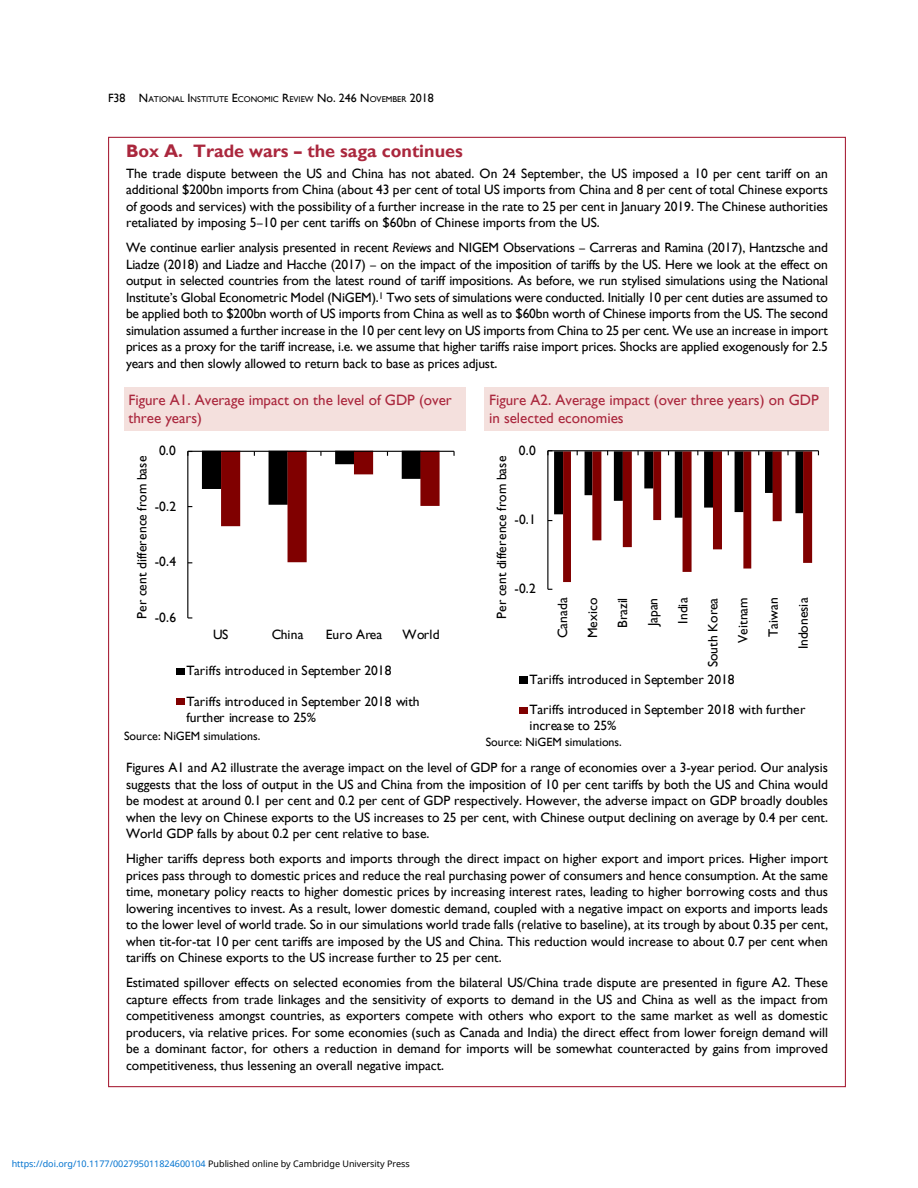
<style>
.page{position:relative;width:918px;height:1188px;background:#fff}
.page>*{position:absolute;margin:0;border:0;box-sizing:border-box;transform-origin:0 0}
.t1{font:700 18px "Gill Sans";color:#aa273d}
.t2{font:15px/18px "Gill Sans";color:#aa273d}
.t3{font:13.5px/16.5px "Gill Sans";color:#000;text-align:justify}
.t4{font:13.5px "Gill Sans";letter-spacing:.02em;color:#000}
.t5{font:12px "Gill Sans";color:#000}
.t6{font:9px "Noto Sans";color:#0172cf}
.t7{font:8.4px "Gill Sans";color:#000}
.s1{font-size:12px}
.s2{font-style:italic}
.s3{color:#000}
</style>
<div class="page">
<div style="left:124px;top:387px;width:342px;height:43px;background:#f4e0dd"></div>
<hr style="left:187px;top:451px;width:1px;height:167px;background:#000">
<hr style="left:188px;top:451px;width:266px;height:1px;background:#000">
<svg style="left:187px;top:451px;width:5px;height:5px"></svg>
<svg style="left:202px;top:451px;width:238px;height:111px"></svg>
<div style="left:176px;top:668px;width:8px;height:7px;background:#000"></div>
<div style="left:176px;top:698px;width:8px;height:7px;background:#800000"></div>
<div style="left:485px;top:387px;width:344px;height:43px;background:#f4e0dd"></div>
<hr style="left:547px;top:451px;width:1px;height:138px;background:#000">
<hr style="left:548px;top:450px;width:270px;height:1px;background:#000">
<svg style="left:547px;top:450px;width:265px;height:132px"></svg>
<div style="left:519px;top:677px;width:8px;height:7px;background:#000"></div>
<div style="left:519px;top:707px;width:8px;height:6px;background:#800000"></div>
<p class="t7" style="left:108px;top:94px;width:327px"><span class="s1">F38</span> <span class="s1">N</span>ATIONAL <span class="s1">I</span> NSTITUTE <span class="s1">E</span>CONOMIC <span class="s1">R</span>EVIEW <span class="s1">No. 246</span> <span class="s1">N</span>OVEMBER <span class="s1">2018</span></p>
<h1 class="t1" style="left:126px;top:140px;width:338px">Box A. Trade wars – the saga continues</h1>
<p class="t3" style="left:126px;top:165px;width:703px">The trade dispute between the US and China has not abated. On 24 September, the US imposed a 10 per cent tariff on an additional $200bn imports from China (about 43 per cent of total US imports from China and 8 per cent of total Chinese exports of goods and services) with the possibility of a further increase in the rate to 25 per cent in January 2019. The Chinese authorities retaliated by imposing 5–10 per cent tariffs on $60bn of Chinese imports from the US.</p>
<p class="t3" style="left:126px;top:239px;width:704px">We continue earlier analysis presented in recent <span class="s2">Reviews</span> and NIGEM Observations – Carreras and Ramina (2017), Hantzsche and Liadze (2018) and Liadze and Hacche (2017) – on the impact of the imposition of tariffs by the US. Here we look at the effect on output in selected countries from the latest round of tariff impositions. As before, we run stylised simulations using the National Institute’s Global Econometric Model (NiGEM).<sup>1</sup> Two sets of simulations were conducted. Initially 10 per cent duties are assumed to be applied both to $200bn worth of US imports from China as well as to $60bn worth of Chinese imports from the US. The second simulation assumed a further increase in the 10 per cent levy on US imports from China to 25 per cent. We use an increase in import prices as a proxy for the tariff increase, i.e. we assume that higher tariffs raise import prices. Shocks are applied exogenously for 2.5 years and then slowly allowed to return back to base as prices adjust.</p>
<p class="t2" style="left:128px;top:391px;width:325px">Figure A1. Average impact on the level of GDP (over three years)</p>
<p class="t4" style="left:134px;top:619px;width:165px;rotate:-90deg">Per cent difference from base</p>
<p class="t3" style="left:159px;top:442px;width:18px">0.0</p>
<p class="t3" style="left:155px;top:498px;width:23px">-0.2</p>
<p class="t3" style="left:155px;top:554px;width:23px">-0.4</p>
<p class="t3" style="left:155px;top:609px;width:23px">-0.6</p>
<p class="t3" style="left:213px;top:626px;width:17px">US</p>
<p class="t3" style="left:272px;top:626px;width:33px">China</p>
<p class="t3" style="left:326px;top:626px;width:58px">Euro Area</p>
<p class="t3" style="left:402px;top:626px;width:39px">World</p>
<p class="t3" style="left:186px;top:662px;width:207px">Tariffs introduced in September 2018</p>
<p class="t3" style="left:186px;top:693px;width:235px">Tariffs introduced in September 2018 with further increase to 25%</p>
<p class="t5" style="left:124px;top:729px;width:138px">Source: NiGEM simulations.</p>
<p class="t2" style="left:489px;top:391px;width:331px">Figure A2. Average impact (over three years) on GDP in selected economies</p>
<p class="t4" style="left:494px;top:619px;width:165px;rotate:-90deg">Per cent difference from base</p>
<p class="t3" style="left:519px;top:442px;width:18px">0.0</p>
<p class="t3" style="left:515px;top:511px;width:23px">-0.1</p>
<p class="t3" style="left:515px;top:580px;width:23px">-0.2</p>
<p class="t3" style="left:554px;top:638px;width:42px;rotate:-90deg">Canada</p>
<p class="t3" style="left:584px;top:638px;width:42px;rotate:-90deg">Mexico</p>
<p class="t3" style="left:615px;top:628px;width:31px;rotate:-90deg">Brazil</p>
<p class="t3" style="left:645px;top:626px;width:30px;rotate:-90deg">Japan</p>
<p class="t3" style="left:675px;top:624px;width:28px;rotate:-90deg">India</p>
<p class="t3" style="left:705px;top:667px;width:70px;rotate:-90deg">South Korea</p>
<p class="t3" style="left:735px;top:643px;width:47px;rotate:-90deg">Veitnam</p>
<p class="t3" style="left:765px;top:637px;width:41px;rotate:-90deg">Taiwan</p>
<p class="t3" style="left:795px;top:649px;width:53px;rotate:-90deg">Indonesia</p>
<p class="t3" style="left:530px;top:671px;width:207px">Tariffs introduced in September 2018</p>
<p class="t3" style="left:530px;top:702px;width:277px">Tariffs introduced in September 2018 with further increase to 25%</p>
<p class="t5" style="left:486px;top:735px;width:138px">Source: NiGEM simulations.</p>
<p class="t3" style="left:126px;top:759px;width:704px">Figures A1 and A2 illustrate the average impact on the level of GDP for a range of economies over a 3-year period. Our analysis suggests that the loss of output in the US and China from the imposition of 10 per cent tariffs by both the US and China would be modest at around 0.1 per cent and 0.2 per cent of GDP respectively. However, the adverse impact on GDP broadly doubles when the levy on Chinese exports to the US increases to 25 per cent, with Chinese output declining on average by 0.4 per cent.<br>World GDP falls by about 0.2 per cent relative to base.</p>
<p class="t3" style="left:126px;top:850px;width:704px">Higher tariffs depress both exports and imports through the direct impact on higher export and import prices. Higher import prices pass through to domestic prices and reduce the real purchasing power of consumers and hence consumption. At the same time, monetary policy reacts to higher domestic prices by increasing interest rates, leading to higher borrowing costs and thus lowering incentives to invest. As a result, lower domestic demand, coupled with a negative impact on exports and imports leads to the lower level of world trade. So in our simulations world trade falls (relative to baseline), at its trough by about 0.35 per cent, when tit-for-tat 10 per cent tariffs are imposed by the US and China. This reduction would increase to about 0.7 per cent when tariffs on Chinese exports to the US increase further to 25 per cent.</p>
<p class="t3" style="left:126px;top:974px;width:704px">Estimated spillover effects on selected economies from the bilateral US/China trade dispute are presented in figure A2. These capture effects from trade linkages and the sensitivity of exports to demand in the US and China as well as the impact from competitiveness amongst countries, as exporters compete with others who export to the same market as well as domestic producers, via relative prices. For some economies (such as Canada and India) the direct effect from lower foreign demand will be a dominant factor, for others a reduction in demand for imports will be somewhat counteracted by gains from improved competitiveness, thus lessening an overall negative impact.</p>
<p class="t6" style="left:12px;top:1157px;width:400px">https://doi.org/10.1177/002795011824600104 <span class="s3">Published online by Cambridge University Press</span></p>
</div>
